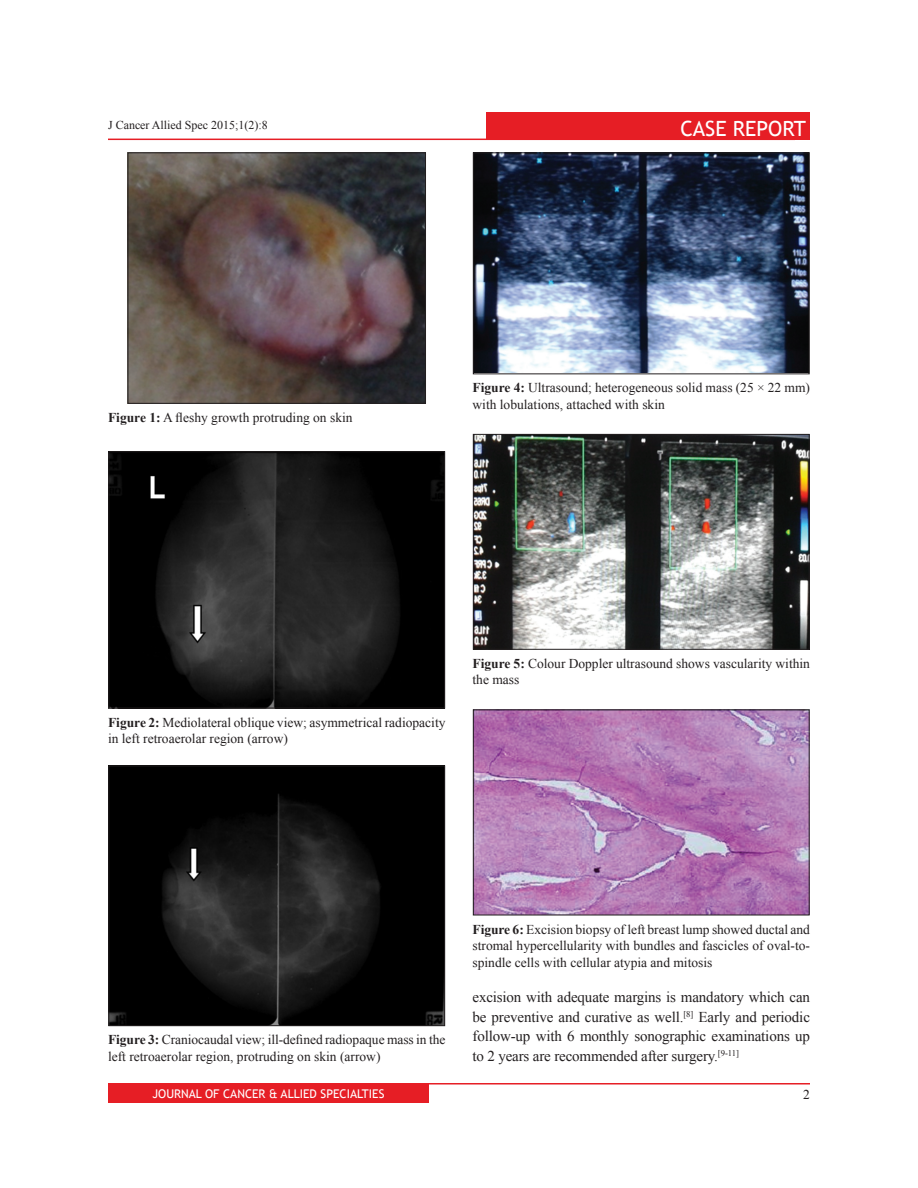
<style>
.page{position:relative;width:918px;height:1188px;background:#fff}
.page>*{position:absolute;margin:0;border:0;box-sizing:border-box;transform-origin:0 0}
.t1{font:21px "Trebuchet MS";color:#fff}
.TX{font:15px/19.5px "Times New Roman";letter-spacing:-.01em;color:#231f20;text-align:justify}
.FGC{font:13.5px/16.5px "Times New Roman";color:#231f20}
.Folio{font:13.5px "Times New Roman";color:#231f20}
.t2{font:12px "Trebuchet MS";color:#fff}
.t3{font:12px "Times New Roman";color:#231f20}
.s1{font-weight:700}
</style>
<div class="page">
<div style="left:108px;top:1085px;width:321px;height:18px;background:#e61e25"></div>
<hr style="left:108px;top:1083px;width:702px;height:2px;background:#e61e25">
<div style="left:486px;top:113px;width:324px;height:27px;background:#e61e25"></div>
<hr style="left:108px;top:139px;width:687px;height:1px;background:#e61e25">
<img style="left:130px;top:155px;width:294px;height:247px">
<div style="left:128px;top:153px;width:298px;height:251px;border:1px solid #231f20"></div>
<img style="left:475px;top:712px;width:332px;height:201px">
<img style="left:475px;top:436px;width:332px;height:211px">
<div style="left:473px;top:434px;width:336px;height:215px;border:1px solid #231f20"></div>
<img style="left:475px;top:155px;width:332px;height:217px">
<div style="left:473px;top:153px;width:336px;height:221px;border:1px solid #231f20"></div>
<img style="left:111px;top:768px;width:332px;height:256px">
<div style="left:109px;top:766px;width:336px;height:260px;border:1px solid #231f20"></div>
<img style="left:111px;top:454px;width:332px;height:252px">
<div style="left:109px;top:452px;width:336px;height:256px;border:1px solid #231f20"></div>
<p class="t3" style="left:108px;top:117px;width:161px">J Cancer Allied Spec 2015;1(2):8</p>
<h1 class="t1" style="left:680px;top:115px;width:127px">CASE REPORT</h1>
<p class="FGC" style="left:108px;top:409px;width:246px"><span class="s1">Figure 1:</span> A fleshy growth protruding on skin</p>
<p class="FGC" style="left:472px;top:379px;width:339px"><span class="s1">Figure 4:</span> Ultrasound; heterogeneous solid mass (25 × 22 mm) with lobulations, attached with skin</p>
<p class="FGC" style="left:108px;top:713px;width:339px"><span class="s1">Figure 2:</span> Mediolateral oblique view; asymmetrical radiopacity in left retroaerolar region (arrow)</p>
<p class="FGC" style="left:472px;top:655px;width:339px"><span class="s1">Figure 5:</span> Colour Doppler ultrasound shows vascularity within the mass</p>
<p class="FGC" style="left:108px;top:1031px;width:339px"><span class="s1">Figure 3:</span> Craniocaudal view; ill-defined radiopaque mass in the left retroaerolar region, protruding on skin (arrow)</p>
<p class="FGC" style="left:472px;top:920px;width:339px;text-align:justify"><span class="s1">Figure 6:</span> Excision biopsy of left breast lump showed ductal and stromal hypercellularity with bundles and fascicles of oval-to&shy;spindle cells with cellular atypia and mitosis</p>
<p class="TX" style="left:472px;top:987px;width:339px">excision with adequate margins is mandatory which can be preventive and curative as well.<sup>[8]</sup> Early and periodic follow-up with 6 monthly sonographic examinations up to 2 years are recommended after surgery.<sup>[9-11]</sup></p>
<p class="t2" style="left:153px;top:1086px;width:233px">JOURNAL OF CANCER &amp; ALLIED SPECIALTIES</p>
<p class="Folio" style="left:803px;top:1085px;width:8px">2</p>
</div>
